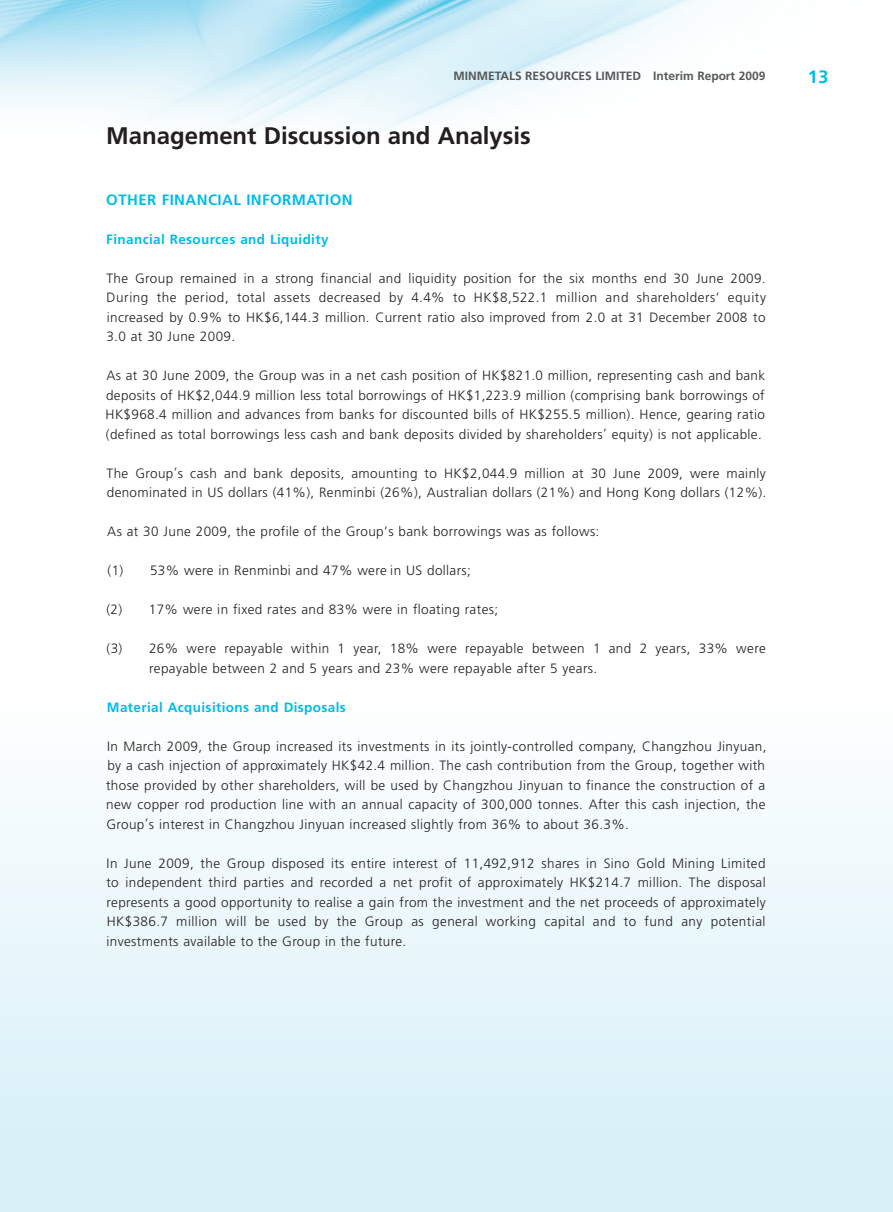
<style>
.page{position:relative;width:893px;height:1212px;background:#fff}
.page>*{position:absolute;margin:0;border:0;box-sizing:border-box;transform-origin:0 0}
.t1{font:700 24px "Frutiger LT Std";color:#231f20}
.t2{font:700 18px "Frutiger LT Std";color:#02bce5}
.t3{font:700 15px "Frutiger LT Std";letter-spacing:.03em;color:#02bce5}
.t4{font:300 13.5px/19.5px "Frutiger LT Std";letter-spacing:.03em;color:#231f20;text-align:justify}
.t5{font:700 13.5px "Frutiger LT Std";letter-spacing:.03em;color:#02bce5}
.t6{font:700 12px "Frutiger LT Std";color:#57585a}
</style>
<div class="page">
<img style="left:0;top:0;width:697px;height:130px">
<div style="left:0;top:698px;width:893px;height:514px;background:linear-gradient(to bottom,#fdfefe,#d4eff8)"></div>
<p class="t6" style="left:453px;top:69px;width:314px">MINMETALS RESOURCES LIMITED Interim Report 2009</p>
<h1 class="t1" style="left:106px;top:121px;width:426px">Management Discussion and Analysis</h1>
<p class="t3" style="left:106px;top:191px;width:248px">OTHER FINANCIAL INFORMATION</p>
<p class="t5" style="left:106px;top:231px;width:224px">Financial Resources and Liquidity</p>
<p class="t4" style="left:106px;top:269px;width:661px">The Group remained in a strong financial and liquidity position for the six months end 30 June 2009.<br>During the period, total assets decreased by 4.4% to HK$8,522.1 million and shareholders’ equity increased by 0.9% to HK$6,144.3 million. Current ratio also improved from 2.0 at 31 December 2008 to 3.0 at 30 June 2009.</p>
<p class="t4" style="left:106px;top:366px;width:661px">As at 30 June 2009, the Group was in a net cash position of HK$821.0 million, representing cash and bank deposits of HK$2,044.9 million less total borrowings of HK$1,223.9 million (comprising bank borrowings of HK$968.4 million and advances from banks for discounted bills of HK$255.5 million). Hence, gearing ratio (defined as total borrowings less cash and bank deposits divided by shareholders’ equity) is not applicable.</p>
<p class="t4" style="left:107px;top:464px;width:661px">The Group’s cash and bank deposits, amounting to HK$2,044.9 million at 30 June 2009, were mainly denominated in US dollars (41%), Renminbi (26%), Australian dollars (21%) and Hong Kong dollars (12%).</p>
<p class="t4" style="left:107px;top:522px;width:494px">As at 30 June 2009, the profile of the Group’s bank borrowings was as follows:</p>
<p class="t4" style="left:108px;top:561px;width:365px">(1) 53% were in Renminbi and 47% were in US dollars;</p>
<p class="t4" style="left:106px;top:600px;width:393px">(2) 17% were in fixed rates and 83% were in floating rates;</p>
<p class="t4" style="left:149px;top:639px;width:618px;text-indent:-43px">(3) 26% were repayable within 1 year, 18% were repayable between 1 and 2 years, 33% were repayable between 2 and 5 years and 23% were repayable after 5 years.</p>
<p class="t5" style="left:107px;top:699px;width:240px">Material Acquisitions and Disposals</p>
<p class="t4" style="left:106px;top:737px;width:662px">In March 2009, the Group increased its investments in its jointly-controlled company, Changzhou Jinyuan, by a cash injection of approximately HK$42.4 million. The cash contribution from the Group, together with those provided by other shareholders, will be used by Changzhou Jinyuan to finance the construction of a new copper rod production line with an annual capacity of 300,000 tonnes. After this cash injection, the Group’s interest in Changzhou Jinyuan increased slightly from 36% to about 36.3%.</p>
<p class="t4" style="left:106px;top:854px;width:661px">In June 2009, the Group disposed its entire interest of 11,492,912 shares in Sino Gold Mining Limited to independent third parties and recorded a net profit of approximately HK$214.7 million. The disposal represents a good opportunity to realise a gain from the investment and the net proceeds of approximately HK$386.7 million will be used by the Group as general working capital and to fund any potential investments available to the Group in the future.</p>
<h2 class="t2" style="left:808px;top:66px;width:22px">13</h2>
</div>
